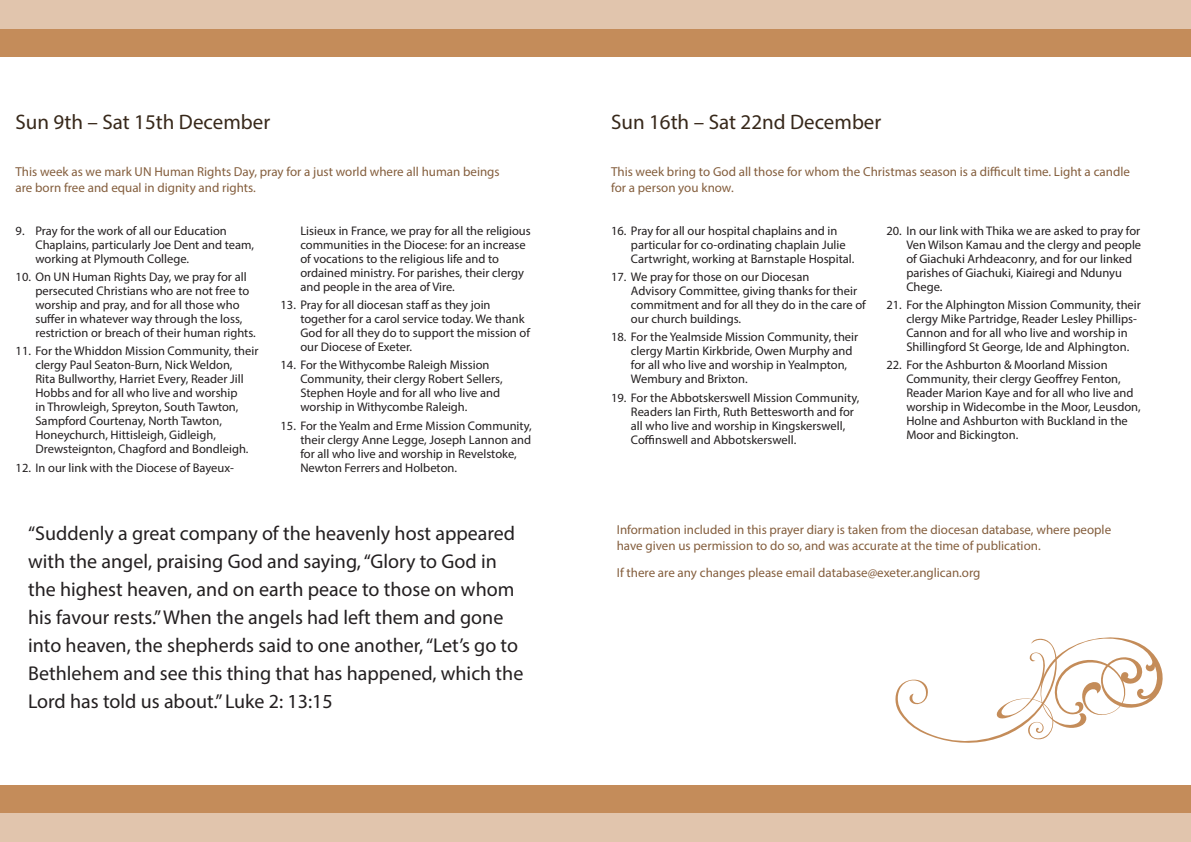
<style>
.page{position:relative;width:1191px;height:842px;background:#fff}
.page>*{position:absolute;margin:0;border:0;box-sizing:border-box;transform-origin:0 0}
.DateHeading{font:21px "Myriad Pro";color:#37281a}
.OpeningPrayer{font:20px/28px "Myriad Pro";color:#231f20}
.WeekDescriptor{font:13px/15.6px "Myriad Pro";color:#845e3d}
.PDDisclaimer{font:13px/15.6px "Myriad Pro";color:#845e3d}
.t1{font:12.5px/14px "Myriad Pro";color:#231f20}
</style>
<div class="page">
<div style="left:595px;top:28px;width:596px;height:29px;background:#c48c5a"></div>
<div style="left:595px;top:0;width:596px;height:28px;background:#e1c5ad"></div>
<div style="left:595px;top:785px;width:596px;height:29px;background:#c48c5a"></div>
<div style="left:595px;top:814px;width:596px;height:28px;background:#e1c5ad"></div>
<svg style="left:895px;top:637px;width:268px;height:106px"></svg>
<div style="left:0;top:28px;width:595px;height:29px;background:#c48c5a"></div>
<div style="left:0;top:0;width:595px;height:28px;background:#e1c5ad"></div>
<div style="left:0;top:785px;width:595px;height:29px;background:#c48c5a"></div>
<div style="left:0;top:814px;width:595px;height:28px;background:#e1c5ad"></div>
<p class="DateHeading" style="left:16px;top:109px;width:256px">Sun 9th – Sat 15th December</p>
<p class="WeekDescriptor" style="left:16px;top:164px;width:485px">This week as we mark UN Human Rights Day, pray for a just world where all human beings are born free and equal in dignity and rights.</p>
<p class="t1" style="left:35px;top:223px;width:220px;text-indent:-20px">9. Pray for the work of all our Education<br>Chaplains, particularly Joe Dent and team, working at Plymouth College.</p>
<p class="t1" style="left:35px;top:270px;width:222px;text-indent:-20px">10. On UN Human Rights Day, we pray for all persecuted Christians who are not free to worship and pray, and for all those who suffer in whatever way through the loss, restriction or breach of their human rights.</p>
<p class="t1" style="left:35px;top:344px;width:224px;text-indent:-20px">11. For the Whiddon Mission Community, their clergy Paul Seaton-Burn, Nick Weldon,<br>Rita Bullworthy, Harriet Every, Reader Jill Hobbs and for all who live and worship<br>in Throwleigh, Spreyton, South Tawton, Sampford Courtenay, North Tawton, Honeychurch, Hittisleigh, Gidleigh, Drewsteignton, Chagford and Bondleigh.</p>
<p class="t1" style="left:16px;top:460px;width:220px">12. In our link with the Diocese of Bayeux-</p>
<p class="t1" style="left:300px;top:223px;width:232px">Lisieux in France, we pray for all the religious communities in the Diocese: for an increase of vocations to the religious life and to ordained ministry. For parishes, their clergy and people in the area of Vire.</p>
<p class="t1" style="left:300px;top:298px;width:231px;text-indent:-20px">13. Pray for all diocesan staff as they join together for a carol service today. We thank God for all they do to support the mission of our Diocese of Exeter.</p>
<p class="t1" style="left:300px;top:358px;width:204px;text-indent:-20px">14. For the Withycombe Raleigh Mission Community, their clergy Robert Sellers, Stephen Hoyle and for all who live and worship in Withycombe Raleigh.</p>
<p class="t1" style="left:300px;top:418px;width:233px;text-indent:-20px">15. For the Yealm and Erme Mission Community, their clergy Anne Legge, Joseph Lannon and for all who live and worship in Revelstoke, Newton Ferrers and Holbeton.</p>
<p class="OpeningPrayer" style="left:28px;top:519px;width:497px">“Suddenly a great company of the heavenly host appeared with the angel, praising God and saying, “Glory to God in the highest heaven, and on earth peace to those on whom his favour rests.” When the angels had left them and gone into heaven, the shepherds said to one another, “Let’s go to Bethlehem and see this thing that has happened, which the Lord has told us about.” Luke 2: 13:15</p>
<p class="DateHeading" style="left:611px;top:109px;width:272px">Sun 16th – Sat 22nd December</p>
<p class="WeekDescriptor" style="left:611px;top:164px;width:520px">This week bring to God all those for whom the Christmas season is a difficult time. Light a candle for a person you know.</p>
<p class="t1" style="left:631px;top:223px;width:225px;text-indent:-20px">16. Pray for all our hospital chaplains and in particular for co-ordinating chaplain Julie<br>Cartwright, working at Barnstaple Hospital.</p>
<p class="t1" style="left:631px;top:270px;width:236px;text-indent:-20px">17. We pray for those on our Diocesan<br>Advisory Committee, giving thanks for their commitment and for all they do in the care of our church buildings.</p>
<p class="t1" style="left:631px;top:330px;width:229px;text-indent:-20px">18. For the Yealmside Mission Community, their clergy Martin Kirkbride, Owen Murphy and for all who live and worship in Yealmpton, Wembury and Brixton.</p>
<p class="t1" style="left:631px;top:390px;width:230px;text-indent:-20px">19. For the Abbotskerswell Mission Community, Readers Ian Firth, Ruth Bettesworth and for all who live and worship in Kingskerswell, Coffinswell and Abbotskerswell.</p>
<p class="t1" style="left:906px;top:223px;width:236px;text-indent:-20px">20. In our link with Thika we are asked to pray for Ven Wilson Kamau and the clergy and people of Giachuki Arhdeaconry, and for our linked parishes of Giachuki, Kiairegi and Ndunyu Chege.</p>
<p class="t1" style="left:906px;top:298px;width:236px;text-indent:-20px">21. For the Alphington Mission Community, their clergy Mike Partridge, Reader Lesley Phillips-Cannon and for all who live and worship in Shillingford St George, Ide and Alphington.</p>
<p class="t1" style="left:906px;top:358px;width:236px;text-indent:-20px">22. For the Ashburton &amp; Moorland Mission Community, their clergy Geoffrey Fenton, Reader Marion Kaye and for all who live and worship in Widecombe in the Moor, Leusdon, Holne and Ashburton with Buckland in the Moor and Bickington.</p>
<p class="PDDisclaimer" style="left:617px;top:522px;width:496px">Information included in this prayer diary is taken from the diocesan database, where people have given us permission to do so, and was accurate at the time of publication.</p>
<p class="PDDisclaimer" style="left:617px;top:565px;width:365px">If there are any changes please email database@exeter.anglican.org</p>
</div>
